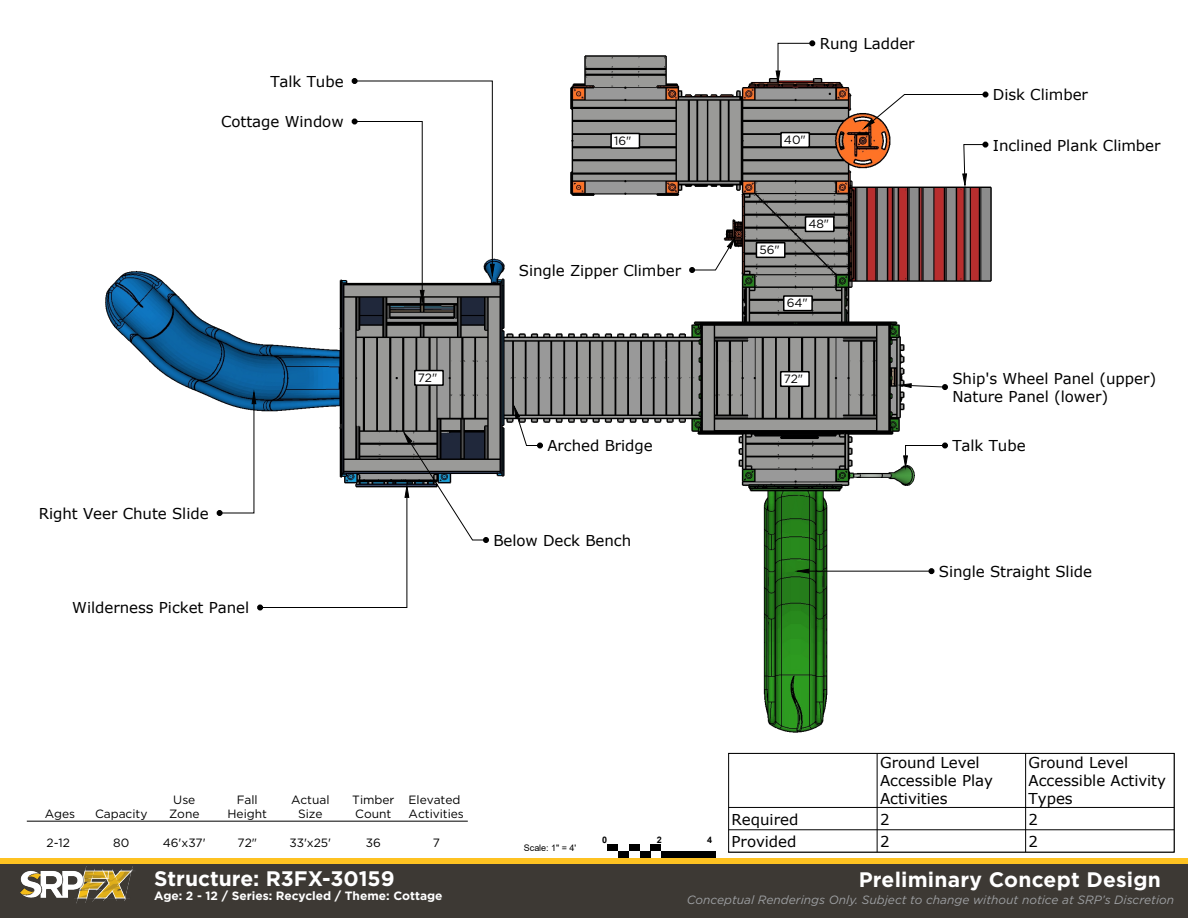
<style>
.page{position:relative;width:1188px;height:918px;background:#fff}
.page>*{position:absolute;margin:0;border:0;box-sizing:border-box;transform-origin:0 0}
.t1{font:700 21px "Gotham";letter-spacing:.005em;color:#fff}
.t2{font:15px/18px "Verdana";letter-spacing:-.005em;color:#000}
.t3{font:12px/14.4px "Gotham";letter-spacing:-.005em;color:#000;text-align:center}
.t4{font:italic 12px "Gotham";color:#9d9fa2}
.t5{font:700 12px "Gotham";color:#fff}
.t6{font:9px "Arial";letter-spacing:-.005em;color:#000}
.t7{font:700 9px "Arial";color:#000}
</style>
<div class="page">
<div style="left:0;top:858px;width:1188px;height:6px;background:#fec221"></div>
<div style="left:0;top:864px;width:1188px;height:54px;background:#3d3934"></div>
<img style="left:20px;top:866px;width:113px;height:37px">
<img style="left:105px;top:43px;width:1056px;height:710px">
<div style="left:607px;top:844px;width:11px;height:7px;background:#000"></div>
<div style="left:618px;top:851px;width:11px;height:6px;background:#000"></div>
<div style="left:629px;top:844px;width:11px;height:7px;background:#000"></div>
<div style="left:640px;top:851px;width:10px;height:6px;background:#000"></div>
<div style="left:650px;top:844px;width:11px;height:7px;background:#000"></div>
<div style="left:661px;top:851px;width:54px;height:6px;background:#000"></div>
<div style="left:414px;top:370px;width:30px;height:16px;background:#fff;border:2px solid #000"></div>
<div style="left:780px;top:371px;width:30px;height:16px;background:#fff;border:2px solid #000"></div>
<div style="left:805px;top:216px;width:30px;height:16px;background:#fff;border:2px solid #000"></div>
<div style="left:756px;top:242px;width:30px;height:16px;background:#fff;border:2px solid #000"></div>
<div style="left:783px;top:295px;width:30px;height:16px;background:#fff;border:2px solid #000"></div>
<div style="left:780px;top:132px;width:30px;height:16px;background:#fff;border:2px solid #000"></div>
<div style="left:610px;top:133px;width:30px;height:16px;background:#fff;border:2px solid #000"></div>
<svg style="left:352px;top:78px;width:143px;height:225px"></svg>
<hr style="left:809px;top:571px;width:120px;height:1px;background:#000">
<svg style="left:797px;top:568px;width:12px;height:6px"></svg>
<svg style="left:928px;top:568px;width:6px;height:6px"></svg>
<svg style="left:899px;top:383px;width:49px;height:7px"></svg>
<svg style="left:903px;top:442px;width:45px;height:26px"></svg>
<svg style="left:689px;top:237px;width:47px;height:36px"></svg>
<svg style="left:513px;top:406px;width:30px;height:42px"></svg>
<svg style="left:775px;top:40px;width:40px;height:43px"></svg>
<svg style="left:962px;top:142px;width:26px;height:44px"></svg>
<svg style="left:863px;top:92px;width:125px;height:37px"></svg>
<svg style="left:217px;top:392px;width:272px;height:218px"></svg>
<hr style="left:729px;top:807px;width:445px;height:1px;background:#000">
<hr style="left:729px;top:829px;width:445px;height:1px;background:#000">
<hr style="left:877px;top:753px;width:1px;height:99px;background:#000">
<hr style="left:1025px;top:753px;width:1px;height:99px;background:#000">
<div style="left:728px;top:753px;width:447px;height:99px;border:1px solid #000"></div>
<hr style="left:27px;top:821px;width:441px;height:1px;background:#000">
<p class="t2" style="left:270px;top:72px;width:75px">Talk Tube</p>
<p class="t2" style="left:221px;top:113px;width:124px">Cottage Window</p>
<p class="t2" style="left:39px;top:504px;width:171px">Right Veer Chute Slide</p>
<p class="t2" style="left:72px;top:599px;width:178px">Wilderness Picket Panel</p>
<p class="t2" style="left:820px;top:35px;width:97px">Rung Ladder</p>
<p class="t3" style="left:614px;top:133px;width:19px">16"</p>
<p class="t3" style="left:784px;top:132px;width:23px">40"</p>
<p class="t2" style="left:519px;top:261px;width:164px">Single Zipper Climber</p>
<p class="t3" style="left:759px;top:243px;width:22px">56"</p>
<p class="t3" style="left:808px;top:217px;width:22px">48"</p>
<p class="t3" style="left:787px;top:296px;width:23px">64"</p>
<p class="t3" style="left:418px;top:370px;width:21px">72"</p>
<p class="t3" style="left:784px;top:371px;width:21px">72"</p>
<p class="t2" style="left:547px;top:437px;width:107px">Arched Bridge</p>
<p class="t2" style="left:993px;top:86px;width:97px">Disk Climber</p>
<p class="t2" style="left:993px;top:136px;width:169px">Inclined Plank Climber</p>
<p class="t2" style="left:952px;top:369px;width:205px">Ship's Wheel Panel (upper)<br>Nature Panel (lower)</p>
<p class="t2" style="left:952px;top:437px;width:75px">Talk Tube</p>
<p class="t2" style="left:493px;top:531px;width:139px">Below Deck Bench</p>
<p class="t2" style="left:939px;top:562px;width:155px">Single Straight Slide</p>
<p class="t3" style="left:45px;top:807px;width:32px">Ages</p>
<p class="t3" style="left:95px;top:807px;width:54px">Capacity</p>
<p class="t3" style="left:169px;top:792px;width:32px">Use<br>Zone</p>
<p class="t3" style="left:228px;top:792px;width:41px">Fall<br>Height</p>
<p class="t3" style="left:291px;top:792px;width:40px">Actual<br>Size</p>
<p class="t3" style="left:352px;top:792px;width:44px;text-align:left">Timber<br>Count</p>
<p class="t3" style="left:409px;top:792px;width:57px;text-align:left">Elevated<br>Activities</p>
<p class="t3" style="left:47px;top:835px;width:25px">2-12</p>
<p class="t3" style="left:113px;top:835px;width:18px">80</p>
<p class="t3" style="left:163px;top:835px;width:44px">46'x37'</p>
<p class="t3" style="left:238px;top:835px;width:21px">72"</p>
<p class="t3" style="left:289px;top:835px;width:43px">33'x25'</p>
<p class="t3" style="left:366px;top:835px;width:17px">36</p>
<p class="t3" style="left:433px;top:835px;width:9px">7</p>
<p class="t6" style="left:524px;top:842px;width:54px">Scale: 1" = 4'</p>
<p class="t7" style="left:602px;top:834px;width:7px">0</p>
<p class="t7" style="left:657px;top:834px;width:7px">2</p>
<p class="t7" style="left:707px;top:834px;width:7px">4</p>
<p class="t2" style="left:880px;top:754px;width:114px">Ground Level<br>Accessible Play<br>Activities</p>
<p class="t2" style="left:1029px;top:754px;width:139px">Ground Level<br>Accessible Activity<br>Types</p>
<p class="t2" style="left:732px;top:810px;width:68px">Required</p>
<p class="t2" style="left:880px;top:810px;width:11px">2</p>
<p class="t2" style="left:1029px;top:810px;width:11px">2</p>
<p class="t2" style="left:732px;top:832px;width:66px">Provided</p>
<p class="t2" style="left:880px;top:832px;width:11px">2</p>
<p class="t2" style="left:1029px;top:832px;width:11px">2</p>
<p class="t1" style="left:154px;top:864px;width:242px">Structure: R3FX-30159</p>
<p class="t5" style="left:154px;top:888px;width:290px">Age: 2 - 12 / Series: Recycled / Theme: Cottage</p>
<p class="t1" style="left:859px;top:865px;width:304px">Preliminary Concept Design</p>
<p class="t4" style="left:687px;top:892px;width:489px">Conceptual Renderings Only. Subject to change without notice at SRP’s Discretion</p>
</div>
